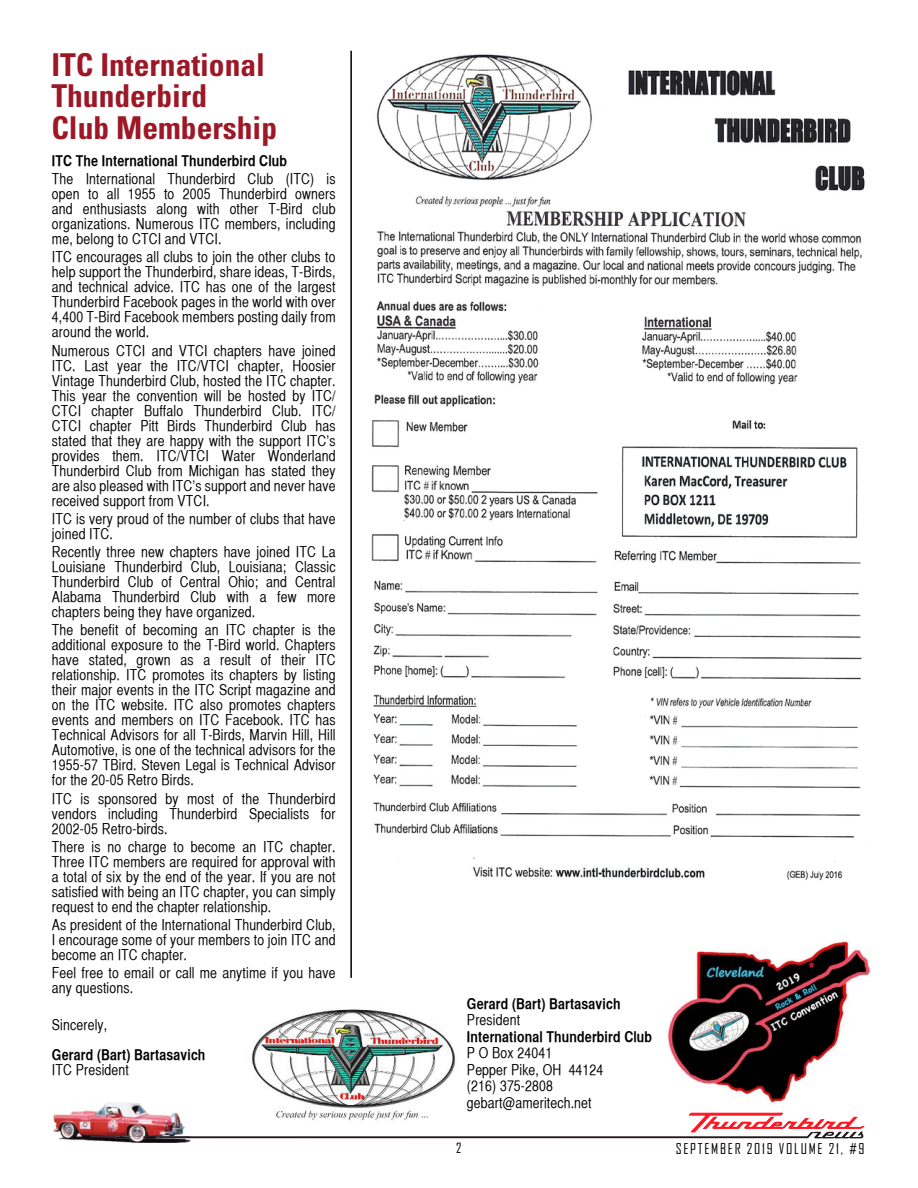
<style>
.page{position:relative;width:918px;height:1188px;background:#fff}
.page>*{position:absolute;margin:0;border:0;box-sizing:border-box;transform-origin:0 0}
.t1{font:700 condensed 31.5px/31.5px "Univers";color:#9d1826}
.t2{font:15px/15px "Helvetica CY Plain";letter-spacing:.01em;color:#000;text-align:justify}
.t3{font:15px "Helvetica CY Bold";letter-spacing:.01em;color:#000}
.t4{font:14.25px "Agency FB";letter-spacing:.12em;color:#000}
.t5{font:13.5px "Agency FB";color:#000}
</style>
<div class="page">
<svg style="left:191px;top:1113px;width:674px;height:25px"></svg>
<img style="left:53px;top:1102px;width:138px;height:41px">
<img style="left:115px;top:1136px;width:76px;height:2px">
<img style="left:371px;top:54px;width:494px;height:826px">
<hr style="left:350px;top:51px;width:2px;height:927px;background:#000">
<img style="left:237px;top:1009px;width:233px;height:120px">
<img style="left:667px;top:941px;width:204px;height:162px">
<h1 class="t1" style="left:51px;top:49px;width:227px">ITC International<br>Thunderbird<br>Club Membership</h1>
<p class="t3" style="left:52px;top:151px;width:237px">ITC The International Thunderbird Club</p>
<p class="t2" style="left:52px;top:171px;width:285px">The International Thunderbird Club (ITC) is open to all 1955 to 2005 Thunderbird owners and enthusiasts along with other T-Bird club organizations. Numerous ITC members, including me, belong to CTCI and VTCI.</p>
<p class="t2" style="left:52px;top:250px;width:285px">ITC encourages all clubs to join the other clubs to help support the Thunderbird, share ideas, T-Birds, and technical advice. ITC has one of the largest Thunderbird Facebook pages in the world with over 4,400 T-Bird Facebook members posting daily from around the world.</p>
<p class="t2" style="left:52px;top:343px;width:285px">Numerous CTCI and VTCI chapters have joined ITC. Last year the ITC/VTCI chapter, Hoosier Vintage Thunderbird Club, hosted the ITC chapter.<br>This year the convention will be hosted by ITC/ CTCI chapter Buffalo Thunderbird Club. ITC/ CTCI chapter Pitt Birds Thunderbird Club has stated that they are happy with the support ITC’s provides them. ITC/VTCI Water Wonderland Thunderbird Club from Michigan has stated they are also pleased with ITC’s support and never have received support from VTCI.</p>
<p class="t2" style="left:52px;top:511px;width:285px">ITC is very proud of the number of clubs that have joined ITC.</p>
<p class="t2" style="left:52px;top:544px;width:285px">Recently three new chapters have joined ITC La Louisiane Thunderbird Club, Louisiana; Classic Thunderbird Club of Central Ohio; and Central Alabama Thunderbird Club with a few more chapters being they have organized.</p>
<p class="t2" style="left:52px;top:623px;width:285px">The benefit of becoming an ITC chapter is the additional exposure to the T-Bird world. Chapters have stated, grown as a result of their ITC relationship. ITC promotes its chapters by listing their major events in the ITC Script magazine and on the ITC website. ITC also promotes chapters events and members on ITC Facebook. ITC has Technical Advisors for all T-Birds, Marvin Hill, Hill Automotive, is one of the technical advisors for the 1955-57 TBird. Steven Legal is Technical Advisor for the 20-05 Retro Birds.</p>
<p class="t2" style="left:52px;top:791px;width:285px">ITC is sponsored by most of the Thunderbird vendors including Thunderbird Specialists for 2002-05 Retro-birds.</p>
<p class="t2" style="left:52px;top:839px;width:285px">There is no charge to become an ITC chapter.<br>Three ITC members are required for approval with a total of six by the end of the year. If you are not satisfied with being an ITC chapter, you can simply request to end the chapter relationship.</p>
<p class="t2" style="left:52px;top:917px;width:285px">As president of the International Thunderbird Club, I encourage some of your members to join ITC and become an ITC chapter.</p>
<p class="t2" style="left:52px;top:965px;width:285px">Feel free to email or call me anytime if you have any questions.</p>
<p class="t2" style="left:52px;top:1017px;width:57px">Sincerely,</p>
<p class="t3" style="left:52px;top:1045px;width:155px">Gerard (Bart) Bartasavich</p>
<p class="t2" style="left:52px;top:1062px;width:78px">ITC President</p>
<p class="t3" style="left:467px;top:994px;width:155px">Gerard (Bart) Bartasavich</p>
<p class="t2" style="left:467px;top:1013px;width:55px">President</p>
<p class="t3" style="left:467px;top:1027px;width:187px">International Thunderbird Club</p>
<p class="t2" style="left:467px;top:1045px;width:138px;line-height:16.5px;text-align:left">P O Box 24041<br>Pepper Pike, OH 44124 (216) 375-2808 gebart@ameritech.net</p>
<p class="t5" style="left:456px;top:1140px;width:7px">2</p>
<p class="t4" style="left:676px;top:1140px;width:190px">SEPTEMBER 2019 VOLUME 21, #9</p>
</div>
